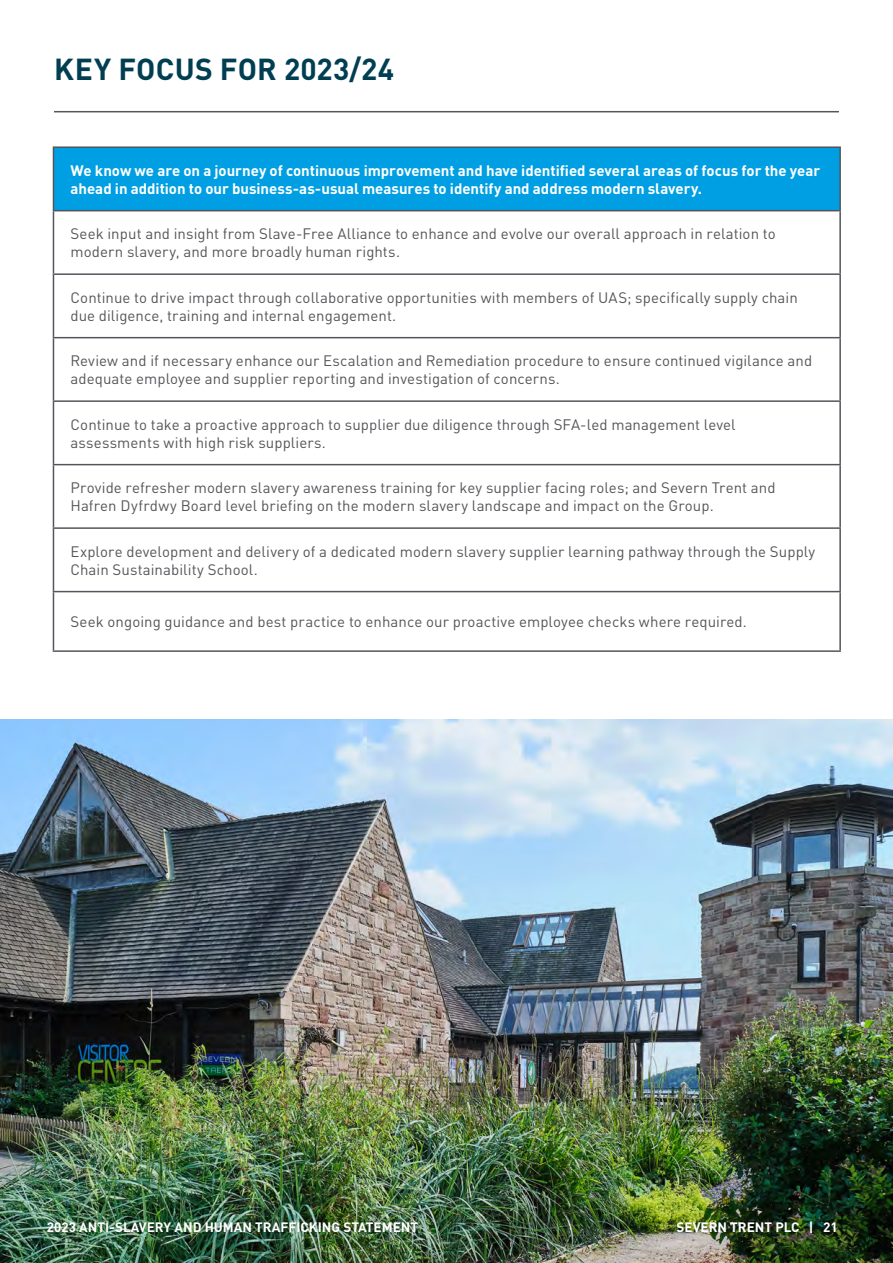
<style>
.page{position:relative;width:893px;height:1263px;background:#fff}
.page>*{position:absolute;margin:0;border:0;box-sizing:border-box;transform-origin:0 0}
.t1{font:700 30px "DINOT";letter-spacing:.005em;color:#003e52}
.t2{font:15px/18px "DINOT";letter-spacing:.005em;color:#55565a}
.t3{font:700 15px/18px "DINOT";color:#fff}
.t4{font:700 13.5px "DINOT";color:#fff}
</style>
<div class="page">
<hr style="left:54px;top:111px;width:785px;height:1px;background:#55565a">
<div style="left:53px;top:147px;width:787px;height:64px;background:#009fe3"></div>
<svg style="left:54px;top:211px;width:785px;height:439px"></svg>
<hr style="left:53px;top:146px;width:788px;height:2px;background:#52555b">
<hr style="left:53px;top:148px;width:1px;height:62px;background:#52555b">
<hr style="left:839px;top:148px;width:2px;height:62px;background:#52555b">
<hr style="left:53px;top:210px;width:788px;height:1px;background:#52555b">
<hr style="left:53px;top:211px;width:1px;height:62px;background:#52555b">
<hr style="left:839px;top:211px;width:2px;height:62px;background:#52555b">
<hr style="left:53px;top:273px;width:788px;height:2px;background:#52555b">
<hr style="left:53px;top:275px;width:1px;height:62px;background:#52555b">
<hr style="left:839px;top:275px;width:2px;height:62px;background:#52555b">
<hr style="left:53px;top:337px;width:788px;height:1px;background:#52555b">
<hr style="left:53px;top:338px;width:1px;height:62px;background:#52555b">
<hr style="left:839px;top:338px;width:2px;height:62px;background:#52555b">
<hr style="left:53px;top:400px;width:788px;height:2px;background:#52555b">
<hr style="left:53px;top:402px;width:1px;height:62px;background:#52555b">
<hr style="left:839px;top:402px;width:2px;height:62px;background:#52555b">
<hr style="left:53px;top:464px;width:788px;height:1px;background:#52555b">
<hr style="left:53px;top:465px;width:1px;height:62px;background:#52555b">
<hr style="left:839px;top:465px;width:2px;height:62px;background:#52555b">
<hr style="left:53px;top:527px;width:788px;height:2px;background:#52555b">
<hr style="left:53px;top:529px;width:1px;height:62px;background:#52555b">
<hr style="left:839px;top:529px;width:2px;height:62px;background:#52555b">
<hr style="left:53px;top:591px;width:788px;height:1px;background:#52555b">
<hr style="left:53px;top:592px;width:1px;height:58px;background:#52555b">
<hr style="left:839px;top:592px;width:2px;height:58px;background:#52555b">
<hr style="left:53px;top:650px;width:788px;height:2px;background:#52555b">
<img style="left:0;top:720px;width:893px;height:543px">
<h1 class="t1" style="left:54px;top:49px;width:341px">KEY FOCUS FOR 2023/24</h1>
<p class="t3" style="left:70px;top:161px;width:751px">We know we are on a journey of continuous improvement and have identified several areas of focus for the year ahead in addition to our business-as-usual measures to identify and address modern slavery.</p>
<p class="t2" style="left:70px;top:224px;width:707px">Seek input and insight from Slave-Free Alliance to enhance and evolve our overall approach in relation to modern slavery, and more broadly human rights.</p>
<p class="t2" style="left:70px;top:288px;width:729px">Continue to drive impact through collaborative opportunities with members of UAS; specifically supply chain due diligence, training and internal engagement.</p>
<p class="t2" style="left:70px;top:351px;width:743px">Review and if necessary enhance our Escalation and Remediation procedure to ensure continued vigilance and adequate employee and supplier reporting and investigation of concerns.</p>
<p class="t2" style="left:70px;top:415px;width:667px">Continue to take a proactive approach to supplier due diligence through SFA-led management level assessments with high risk suppliers.</p>
<p class="t2" style="left:70px;top:478px;width:706px">Provide refresher modern slavery awareness training for key supplier facing roles; and Severn Trent and<br>Hafren Dyfrdwy Board level briefing on the modern slavery landscape and impact on the Group.</p>
<p class="t2" style="left:70px;top:542px;width:746px">Explore development and delivery of a dedicated modern slavery supplier learning pathway through the Supply<br>Chain Sustainability School.</p>
<p class="t2" style="left:70px;top:612px;width:678px">Seek ongoing guidance and best practice to enhance our proactive employee checks where required.</p>
<p class="t4" style="left:47px;top:1218px;width:373px">2023 ANTI-SLAVERY AND HUMAN TRAFFICKING STATEMENT</p>
<p class="t4" style="left:676px;top:1218px;width:163px">SEVERN TRENT PLC | 21</p>
</div>
